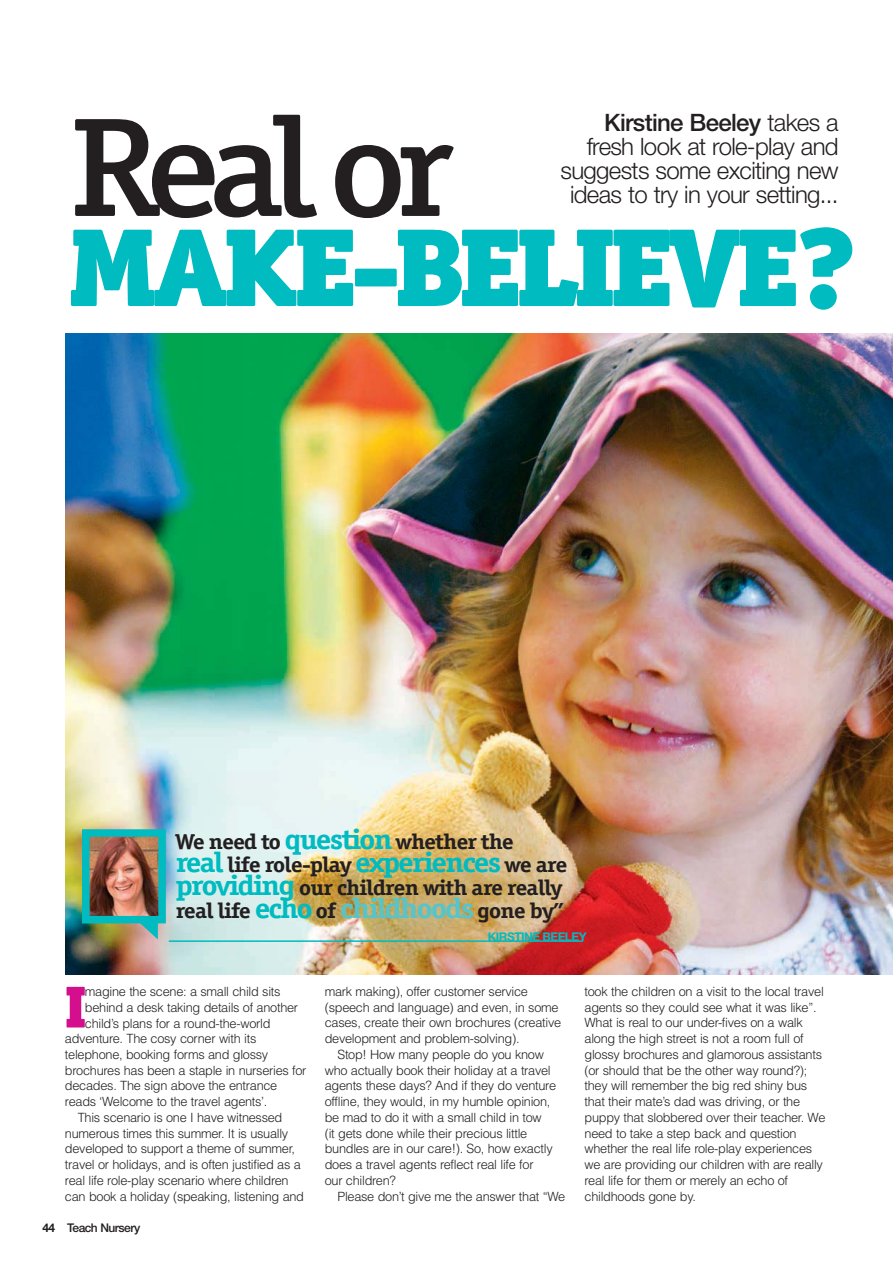
<style>
.page{position:relative;width:893px;height:1263px;background:#fff}
.page>*{position:absolute;margin:0;border:0;box-sizing:border-box;transform-origin:0 0}
.t1{font:500 141.15px "Officina Ser ITC";letter-spacing:-.07em;color:#231f20;scale:1.11 1}
.t2{font:900 111.3px "Officina Ser ITC";letter-spacing:-.045em;color:#00bbc0;scale:1.04 1}
.t3{font:900 59.25px "Officina Ser ITC";color:#d40e8c}
.t4{font:300 24px/24px "Helvetica Neue";letter-spacing:-.03em;color:#231f20;text-align:right}
.t5{font:500 24px "Helvetica Neue CE";letter-spacing:-.03em;color:#231f20}
.t6{font:700 21.6px/23.2px "Officina Ser ITC";letter-spacing:-.025em;color:#231f20;scale:1.11 1}
.t7{font:300 12.75px/15.8px "Helvetica LT";letter-spacing:-.02em;color:#231f20}
.t8{font:500 12px "Helvetica Neue CE";letter-spacing:-.045em;color:#231f20}
.t9{font:700 12px "Helvetica Neue";letter-spacing:-.045em;color:#00bbc0}
.s1{font-family:"Helvetica Neue";font-weight:300}
.s2{font-size:28.35px;color:#00bbc0}
.s3{font-size:28.35px;color:#56c5c9}
.s4{font-size:20.85px}
.s5{font-family:"Helvetica Neue";font-weight:700}
</style>
<div class="page">
<img style="left:66px;top:334px;width:827px;height:641px">
<img style="left:91px;top:838px;width:66px;height:76px">
<div style="left:82px;top:829px;width:84px;height:94px;border:8px solid #00bbc0"></div>
<hr style="left:169px;top:940px;width:414px;height:2px;background:#00bbc0">
<svg style="left:139px;top:922px;width:19px;height:17px"></svg>
<h3 class="t5" style="left:604px;top:114px;width:236px">Kirstine Beeley <span class="s1">takes a</span></h3>
<h3 class="t4" style="left:560px;top:137px;width:280px">fresh look at role-play and suggests some exciting new ideas to try in your setting...</h3>
<h1 class="t1" style="left:70px;top:85px;width:346px">Real or</h1>
<h2 class="t2" style="left:68px;top:203px;width:760px">MAKE-BELIEVE?</h2>
<h3 class="t6" style="left:176px;top:832px;width:354px">We need to <span class="s2">question</span> whether the<br><span class="s2">real</span> life role-play <span class="s2">experiences</span> we are <span class="s2">providing</span> our children with are really real life <span class="s2">echo</span> of <span class="s3">childhoods</span> gone by<span class="s4">”</span></h3>
<p class="t9" style="left:488px;top:932px;width:100px">KIRSTINE BEELEY</p>
<h3 class="t3" style="left:65px;top:972px;width:23px">I</h3>
<p class="t7" style="left:85px;top:984px;width:197px">magine the scene: a small child sits</p>
<p class="t7" style="left:85px;top:1000px;width:215px">behind a desk taking details of another</p>
<p class="t7" style="left:85px;top:1016px;width:187px">child’s plans for a round-the-world</p>
<p class="t7" style="left:65px;top:1032px;width:193px">adventure. The cosy corner with its</p>
<p class="t7" style="left:65px;top:1047px;width:205px">telephone, booking forms and glossy</p>
<p class="t7" style="left:65px;top:1063px;width:243px">brochures has been a staple in nurseries for</p>
<p class="t7" style="left:65px;top:1079px;width:214px">decades. The sign above the entrance</p>
<p class="t7" style="left:65px;top:1095px;width:204px">reads ‘Welcome to the travel agents’.</p>
<p class="t7" style="left:78px;top:1110px;width:206px">This scenario is one I have witnessed</p>
<p class="t7" style="left:65px;top:1126px;width:225px">numerous times this summer. It is usually</p>
<p class="t7" style="left:65px;top:1142px;width:232px">developed to support a theme of summer,</p>
<p class="t7" style="left:65px;top:1158px;width:237px">travel or holidays, and is often justified as a</p>
<p class="t7" style="left:65px;top:1173px;width:225px">real life role-play scenario where children</p>
<p class="t7" style="left:65px;top:1189px;width:241px">can book a holiday (speaking, listening and</p>
<p class="t8" style="left:42px;top:1224px;width:99px"><span class="s5">44</span> Teach Nursery</p>
<p class="t7" style="left:325px;top:984px;width:238px">mark making), offer customer service (speech and language) and even, in some cases, create their own brochures (creative development and problem-solving).</p>
<p class="t7" style="left:325px;top:1047px;width:233px;text-indent:13px">Stop! How many people do you know who actually book their holiday at a travel agents these days? And if they do venture offline, they would, in my humble opinion, be mad to do it with a small child in tow<br>(it gets done while their precious little bundles are in our care!). So, how exactly does a travel agents reflect real life for<br>our children?</p>
<p class="t7" style="left:337px;top:1189px;width:229px">Please don’t give me the answer that “We</p>
<p class="t7" style="left:584px;top:984px;width:242px">took the children on a visit to the local travel agents so they could see what it was like”.<br>What is real to our under-fives on a walk along the high street is not a room full of glossy brochures and glamorous assistants (or should that be the other way round?); they will remember the big red shiny bus that their mate’s dad was driving, or the puppy that slobbered over their teacher. We need to take a step back and question whether the real life role-play experiences we are providing our children with are really real life for them or merely an echo of childhoods gone by.</p>
</div>
